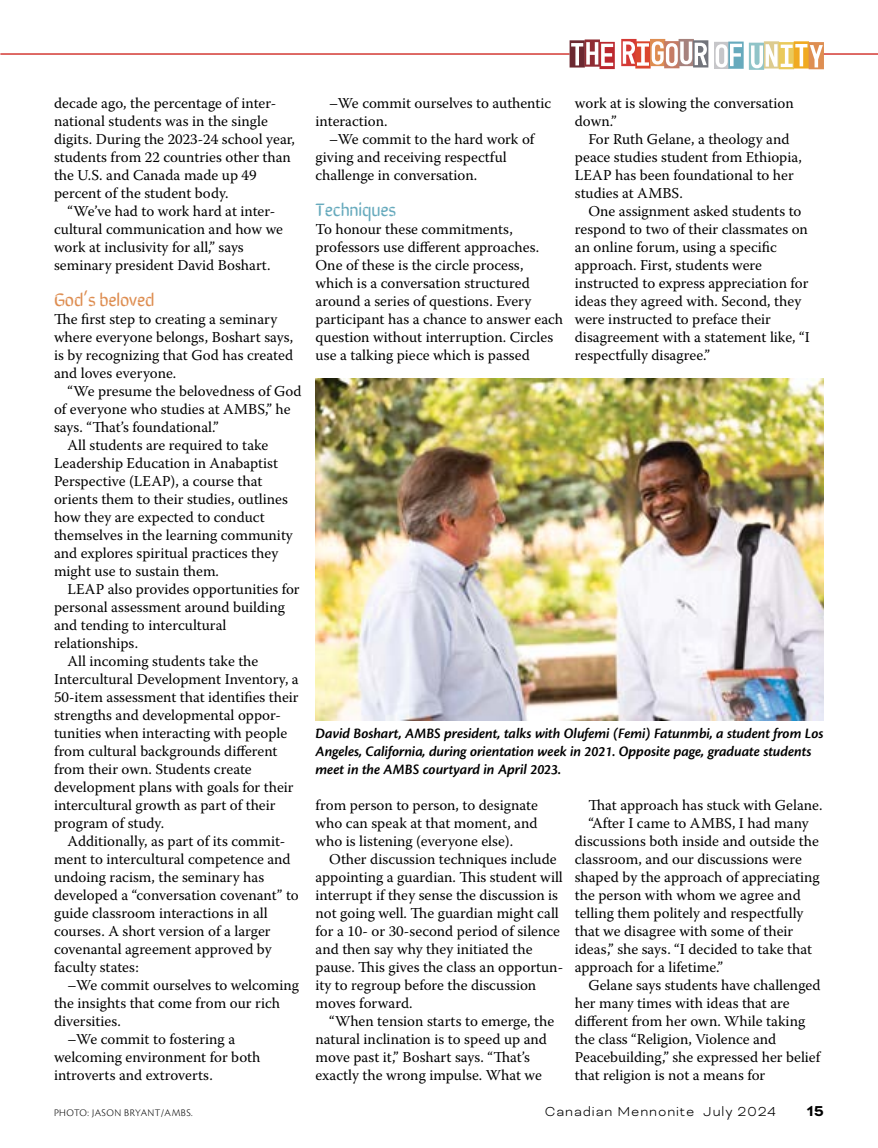
<style>
.page{position:relative;width:878px;height:1148px;background:#fff}
.page>*{position:absolute;margin:0;border:0;box-sizing:border-box;transform-origin:0 0}
.t1{font:18px "Sirin Stencil";letter-spacing:-.01em;color:#de8e52}
.t2{font:18px "Sirin Stencil";letter-spacing:-.01em;color:#67aabd}
.t3{font:700 16.5px "Bicyclette";color:#000}
.t4{font:15px/18px "Warnock Pro";color:#000}
.t5{font:italic 600 15px/18px "Cronos Pro";letter-spacing:-.005em;color:#000}
.t6{font:300 15px "Bicyclette";letter-spacing:.06em;color:#000}
.t7{font:300 10.5px "Cronos Pro";letter-spacing:.04em;color:#000}
</style>
<div class="page">
<hr style="left:822px;top:53px;width:56px;height:2px;background:#d43a35">
<hr style="left:0;top:53px;width:569px;height:2px;background:#d43a35">
<svg style="left:569px;top:39px;width:45px;height:30px"></svg>
<svg style="left:621px;top:39px;width:87px;height:30px"></svg>
<svg style="left:714px;top:41px;width:110px;height:29px"></svg>
<img style="left:315px;top:378px;width:509px;height:342px">
<p class="t4" style="left:54px;top:94px;width:242px">decade ago, the percentage of inter&shy;national students was in the single digits. During the 2023-24 school year, students from 22 countries other than the U.S. and Canada made up 49 percent of the student body.</p>
<p class="t4" style="left:54px;top:202px;width:230px;text-indent:14px">“We’ve had to work hard at inter&shy;cultural communication and how we work at inclusivity for all,” says seminary president David Boshart.</p>
<p class="t1" style="left:54px;top:285px;width:102px">God’s beloved</p>
<p class="t4" style="left:54px;top:310px;width:241px">The first step to creating a seminary where everyone belongs, Boshart says, is by recognizing that God has created and loves everyone.</p>
<p class="t4" style="left:68px;top:382px;width:235px">“We presume the belovedness of God</p>
<p class="t4" style="left:54px;top:400px;width:238px">of everyone who studies at AMBS,” he</p>
<p class="t4" style="left:54px;top:418px;width:166px">says. “That’s foundational.”</p>
<p class="t4" style="left:68px;top:436px;width:202px">All students are required to take</p>
<p class="t4" style="left:54px;top:454px;width:225px">Leadership Education in Anabaptist</p>
<p class="t4" style="left:54px;top:472px;width:210px">Perspective (LEAP), a course that</p>
<p class="t4" style="left:54px;top:490px;width:235px">orients them to their studies, outlines</p>
<p class="t4" style="left:54px;top:508px;width:212px">how they are expected to conduct</p>
<p class="t4" style="left:54px;top:526px;width:240px">themselves in the learning community</p>
<p class="t4" style="left:54px;top:544px;width:226px">and explores spiritual practices they</p>
<p class="t4" style="left:54px;top:562px;width:166px">might use to sustain them.</p>
<p class="t4" style="left:68px;top:580px;width:234px">LEAP also provides opportunities for</p>
<p class="t4" style="left:54px;top:598px;width:232px">personal assessment around building</p>
<p class="t4" style="left:54px;top:616px;width:174px">and tending to intercultural</p>
<p class="t4" style="left:54px;top:634px;width:86px">relationships.</p>
<p class="t4" style="left:68px;top:652px;width:192px">All incoming students take the</p>
<p class="t4" style="left:54px;top:670px;width:246px">Intercultural Development Inventory, a</p>
<p class="t4" style="left:54px;top:688px;width:246px">50-item assessment that identifies their</p>
<p class="t4" style="left:54px;top:706px;width:228px">strengths and developmental oppor-</p>
<p class="t4" style="left:54px;top:724px;width:235px">tunities when interacting with people</p>
<p class="t4" style="left:54px;top:742px;width:225px">from cultural backgrounds different</p>
<p class="t4" style="left:54px;top:760px;width:199px">from their own. Students create</p>
<p class="t4" style="left:54px;top:778px;width:241px">development plans with goals for their</p>
<p class="t4" style="left:54px;top:796px;width:223px">intercultural growth as part of their</p>
<p class="t4" style="left:54px;top:814px;width:112px">program of study.</p>
<p class="t4" style="left:68px;top:832px;width:219px">Additionally, as part of its commit-</p>
<p class="t4" style="left:54px;top:850px;width:238px">ment to intercultural competence and</p>
<p class="t4" style="left:54px;top:868px;width:212px">undoing racism, the seminary has</p>
<p class="t4" style="left:54px;top:886px;width:246px">developed a “conversation covenant” to</p>
<p class="t4" style="left:54px;top:904px;width:215px">guide classroom interactions in all</p>
<p class="t4" style="left:54px;top:922px;width:218px">courses. A short version of a larger</p>
<p class="t4" style="left:54px;top:940px;width:219px">covenantal agreement approved by</p>
<p class="t4" style="left:54px;top:958px;width:86px">faculty states:</p>
<p class="t4" style="left:68px;top:976px;width:233px">–We commit ourselves to welcoming</p>
<p class="t4" style="left:54px;top:994px;width:227px">the insights that come from our rich</p>
<p class="t4" style="left:54px;top:1012px;width:68px">diversities.</p>
<p class="t4" style="left:68px;top:1030px;width:169px">–We commit to fostering a</p>
<p class="t4" style="left:54px;top:1048px;width:208px">welcoming environment for both</p>
<p class="t4" style="left:54px;top:1066px;width:160px">introverts and extroverts.</p>
<p class="t4" style="left:315px;top:94px;width:237px;text-indent:14px">–We commit ourselves to authentic interaction.</p>
<p class="t4" style="left:315px;top:130px;width:220px;text-indent:14px">–We commit to the hard work of giving and receiving respectful challenge in conversation.</p>
<p class="t2" style="left:315px;top:195px;width:82px">Techniques</p>
<p class="t4" style="left:315px;top:220px;width:249px">To honour these commitments, professors use different approaches.<br>One of these is the circle process, which is a conversation structured around a series of questions. Every participant has a chance to answer each question without interruption. Circles use a talking piece which is passed</p>
<p class="t4" style="left:575px;top:94px;width:220px">work at is slowing the conversation down.”</p>
<p class="t4" style="left:575px;top:130px;width:229px;text-indent:14px">For Ruth Gelane, a theology and peace studies student from Ethiopia,<br>LEAP has been foundational to her studies at AMBS.</p>
<p class="t4" style="left:575px;top:202px;width:236px;text-indent:14px">One assignment asked students to respond to two of their classmates on an online forum, using a specific approach. First, students were instructed to express appreciation for ideas they agreed with. Second, they were instructed to preface their disagreement with a statement like, “I respectfully disagree.”</p>
<p class="t5" style="left:315px;top:725px;width:509px">David Boshart, AMBS president, talks with Olufemi (Femi) Fatunmbi, a student from Los<br>Angeles, California, during orientation week in 2021. Opposite page, graduate students meet in the AMBS courtyard in April 2023.</p>
<p class="t4" style="left:315px;top:796px;width:224px;text-align:justify">from person to person, to designate who can speak at that moment, and who is listening (everyone else).</p>
<p class="t4" style="left:315px;top:850px;width:249px;text-indent:14px">Other discussion techniques include appointing a guardian. This student will interrupt if they sense the discussion is not going well. The guardian might call for a 10- or 30-second period of silence and then say why they initiated the pause. This gives the class an opportun&shy;ity to regroup before the discussion moves forward.</p>
<p class="t4" style="left:315px;top:1012px;width:240px;text-indent:14px">“When tension starts to emerge, the natural inclination is to speed up and move past it,” Boshart says. “That’s exactly the wrong impulse. What we</p>
<p class="t4" style="left:588px;top:796px;width:235px">That approach has stuck with Gelane.</p>
<p class="t4" style="left:588px;top:814px;width:222px">“After I came to AMBS, I had many</p>
<p class="t4" style="left:575px;top:832px;width:245px">discussions both inside and outside the</p>
<p class="t4" style="left:575px;top:850px;width:228px">classroom, and our discussions were</p>
<p class="t4" style="left:575px;top:868px;width:246px">shaped by the approach of appreciating</p>
<p class="t4" style="left:575px;top:886px;width:227px">the person with whom we agree and</p>
<p class="t4" style="left:575px;top:904px;width:230px">telling them politely and respectfully</p>
<p class="t4" style="left:575px;top:922px;width:220px">that we disagree with some of their</p>
<p class="t4" style="left:575px;top:940px;width:238px">ideas,” she says. “I decided to take that</p>
<p class="t4" style="left:575px;top:958px;width:150px">approach for a lifetime.”</p>
<p class="t4" style="left:588px;top:976px;width:234px">Gelane says students have challenged</p>
<p class="t4" style="left:575px;top:994px;width:216px">her many times with ideas that are</p>
<p class="t4" style="left:575px;top:1012px;width:232px">different from her own. While taking</p>
<p class="t4" style="left:575px;top:1030px;width:203px">the class “Religion, Violence and</p>
<p class="t4" style="left:575px;top:1048px;width:247px">Peacebuilding,” she expressed her belief</p>
<p class="t4" style="left:575px;top:1066px;width:192px">that religion is not a means for</p>
<p class="t7" style="left:54px;top:1107px;width:140px">PHOTO: JASON BRYANT/AMBS.</p>
<p class="t3" style="left:806px;top:1101px;width:19px">15</p>
<p class="t6" style="left:545px;top:1103px;width:232px">Canadian Mennonite July 2024</p>
</div>
